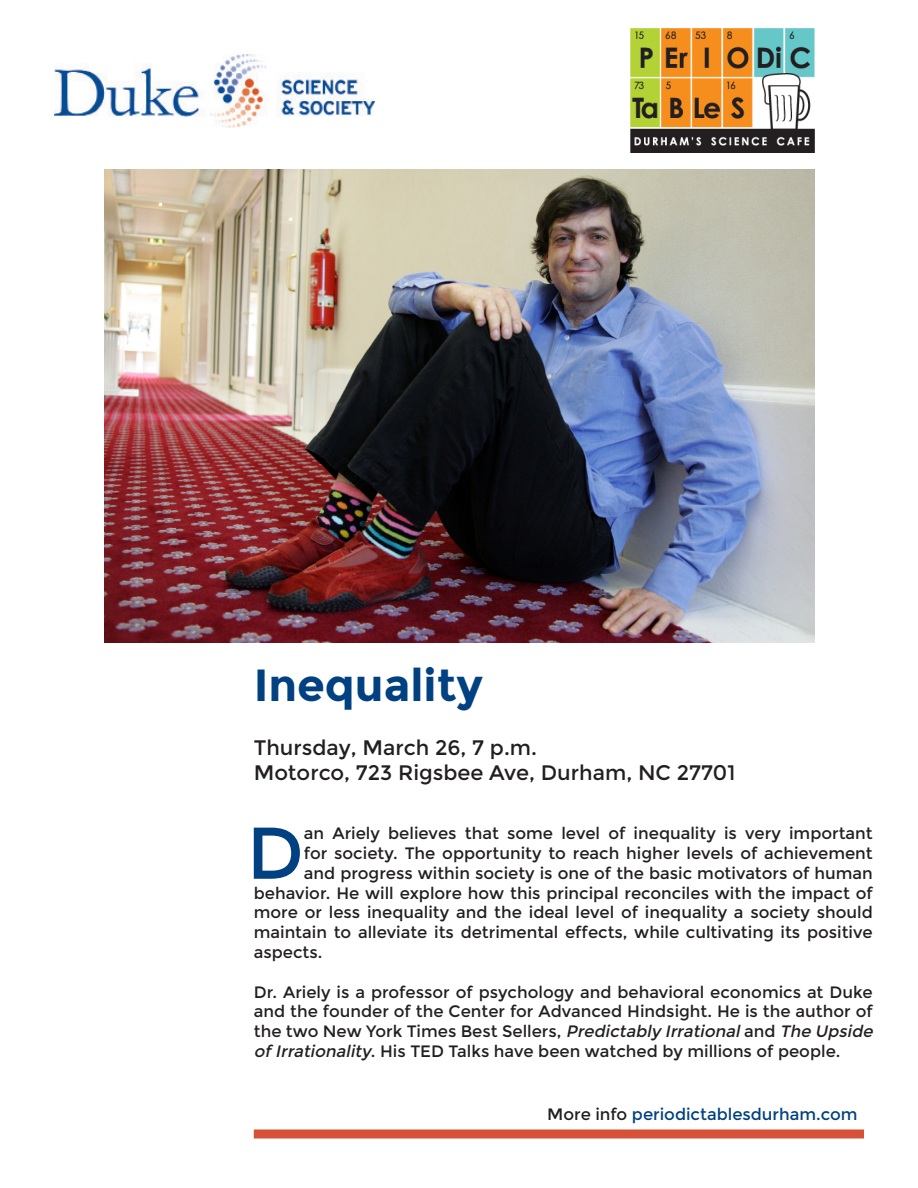
<style>
.page{position:relative;width:918px;height:1188px;background:#fff}
.page>*{position:absolute;margin:0;border:0;box-sizing:border-box;transform-origin:0 0}
.t1{font:73.2px "Montserrat";color:#014181}
.t2{font:700 45px "Montserrat";color:#014181}
.t3{font:21px "Montserrat";color:#231f20}
.t4{font:16.5px/19.8px "Montserrat";color:#231f20}
.t5{font:16.5px "Montserrat";color:#014181}
.s1{font-style:italic}
.s2{color:#231f20}
</style>
<div class="page">
<div style="left:254px;top:1130px;width:610px;height:8px;background:#d75138"></div>
<img style="left:105px;top:170px;width:710px;height:473px">
<img style="left:54px;top:54px;width:320px;height:73px">
<img style="left:630px;top:29px;width:185px;height:123px">
<p class="t2" style="left:254px;top:658px;width:231px">Inequality</p>
<p class="t3" style="left:254px;top:735px;width:285px">Thursday, March 26, 7 p.m.</p>
<p class="t3" style="left:254px;top:760px;width:483px">Motorco, 723 Rigsbee Ave, Durham, NC 27701</p>
<p class="t1" style="left:247px;top:811px;width:59px">D</p>
<p class="t4" style="left:304px;top:824px;width:570px">an Ariely believes that some level of inequality is very important</p>
<p class="t4" style="left:304px;top:843px;width:570px">for society. The opportunity to reach higher levels of achievement</p>
<p class="t4" style="left:304px;top:863px;width:570px">and progress within society is one of the basic motivators of human</p>
<p class="t4" style="left:254px;top:883px;width:621px">behavior. He will explore how this principal reconciles with the impact of</p>
<p class="t4" style="left:254px;top:903px;width:621px">more or less inequality and the ideal level of inequality a society should</p>
<p class="t4" style="left:254px;top:923px;width:621px">maintain to alleviate its detrimental effects, while cultivating its positive</p>
<p class="t4" style="left:254px;top:942px;width:70px">aspects.</p>
<p class="t4" style="left:254px;top:982px;width:624px">Dr. Ariely is a professor of psychology and behavioral economics at Duke and the founder of the Center for Advanced Hindsight. He is the author of t h e two N ew Yo r k T i m e s B e s t S e l l e rs , <span class="s1">Predictably Irrational</span>a n d <span class="s1">The Upside ofIrrationality</span>. His TED Talks have been watched by millions of people.</p>
<p class="t5" style="left:547px;top:1105px;width:312px"><span class="s2">More info</span> periodictablesdurham.com</p>
</div>
